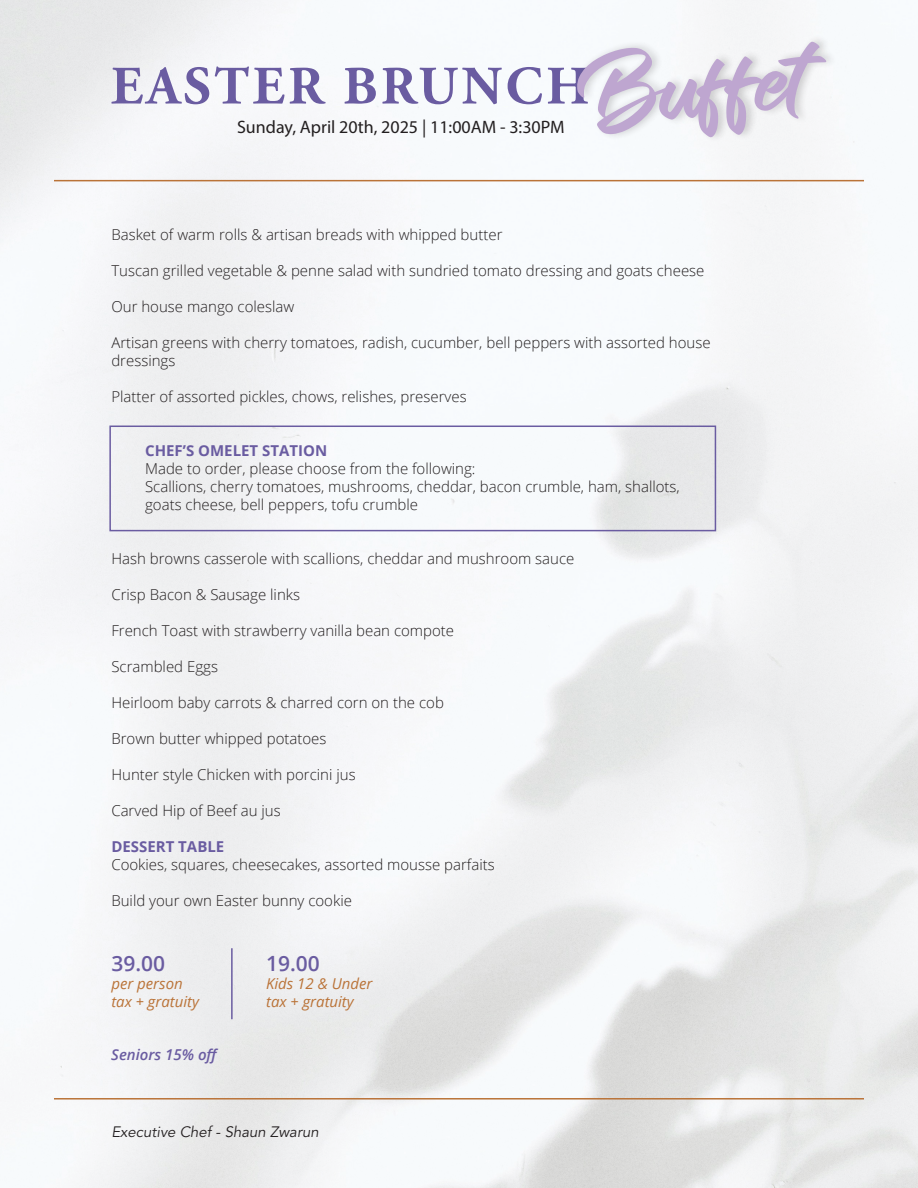
<style>
.page{position:relative;width:918px;height:1188px;background:#fff}
.page>*{position:absolute;margin:0;border:0;box-sizing:border-box;transform-origin:0 0}
.t1{font:81px "Fall In Love";color:#bea6d0;scale:1.11 1}
.t2{font:700 54px "Adobe Garamond Pro";letter-spacing:.065em;color:#6a5ca1}
.t3{font:600 21px "Open Sans";color:#6a5ca1}
.t4{font:18px "Myriad Pro";color:#231f20}
.t5{font:300 15px/18px "Open Sans";color:#231f20}
.t6{font:italic 15px "Open Sans";color:#ba7338}
.t7{font:700 15px "Open Sans";color:#6a5ca1}
.t8{font:italic 15px "Avenir LT Std";color:#231f20}
.t9{font:italic 600 15px "Open Sans";color:#6a5ca1}
</style>
<div class="page">
<hr style="left:54px;top:180px;width:810px;height:1px;background:#ba7338">
<hr style="left:54px;top:1098px;width:810px;height:2px;background:#ba7338">
<div style="left:574px;top:34px;width:264px;height:110px;background:#231f20;opacity:.2"></div>
<div style="left:109px;top:426px;width:607px;height:105px;border:2px solid #6a5ca1"></div>
<hr style="left:231px;top:948px;width:2px;height:71px;background:#6a5ca1">
<p class="t1" style="left:574px;top:52px;width:204px;rotate:-5deg">Buffet</p>
<p class="t2" style="left:111px;top:55px;width:480px">EASTER BRUNCH</p>
<p class="t4" style="left:237px;top:116px;width:329px">Sunday, April 20th, 2025 | 11:00AM - 3:30PM</p>
<p class="t5" style="left:111px;top:225px;width:393px">Basket of warm rolls &amp; artisan breads with whipped butter</p>
<p class="t5" style="left:111px;top:261px;width:595px">Tuscan grilled vegetable &amp; penne salad with sundried tomato dressing and goats cheese</p>
<p class="t5" style="left:111px;top:297px;width:184px">Our house mango coleslaw</p>
<p class="t5" style="left:111px;top:333px;width:601px">Artisan greens with cherry tomatoes, radish, cucumber, bell peppers with assorted house dressings</p>
<p class="t5" style="left:111px;top:387px;width:357px">Platter of assorted pickles, chows, relishes, preserves</p>
<p class="t7" style="left:145px;top:440px;width:184px">CHEF’S OMELET STATION</p>
<p class="t5" style="left:145px;top:459px;width:332px">Made to order, please choose from the following:</p>
<p class="t5" style="left:145px;top:477px;width:536px">Scallions, cherry tomatoes, mushrooms, cheddar, bacon crumble, ham, shallots,</p>
<p class="t5" style="left:145px;top:495px;width:275px">goats cheese, bell peppers, tofu crumble</p>
<p class="t5" style="left:111px;top:549px;width:465px">Hash browns casserole with scallions, cheddar and mushroom sauce</p>
<p class="t5" style="left:111px;top:585px;width:190px">Crisp Bacon &amp; Sausage links</p>
<p class="t5" style="left:111px;top:621px;width:344px">French Toast with strawberry vanilla bean compote</p>
<p class="t5" style="left:111px;top:657px;width:108px">Scrambled Eggs</p>
<p class="t5" style="left:111px;top:693px;width:334px">Heirloom baby carrots &amp; charred corn on the cob</p>
<p class="t5" style="left:111px;top:729px;width:217px">Brown butter whipped potatoes</p>
<p class="t5" style="left:111px;top:765px;width:246px">Hunter style Chicken with porcini jus</p>
<p class="t5" style="left:111px;top:801px;width:171px">Carved Hip of Beef au jus</p>
<p class="t7" style="left:111px;top:836px;width:114px">DESSERT TABLE</p>
<p class="t5" style="left:111px;top:855px;width:385px">Cookies, squares, cheesecakes, assorted mousse parfaits</p>
<p class="t5" style="left:111px;top:891px;width:242px">Build your own Easter bunny cookie</p>
<p class="t3" style="left:111px;top:949px;width:55px">39.00</p>
<p class="t6" style="left:111px;top:973px;width:73px">per person</p>
<p class="t6" style="left:111px;top:991px;width:89px">tax + gratuity</p>
<p class="t9" style="left:111px;top:1044px;width:110px">Seniors 15% off</p>
<p class="t3" style="left:266px;top:949px;width:55px">19.00</p>
<p class="t6" style="left:266px;top:973px;width:108px">Kids 12 &amp; Under</p>
<p class="t6" style="left:266px;top:991px;width:89px">tax + gratuity</p>
<p class="t8" style="left:111px;top:1123px;width:209px">Executive Chef - Shaun Zwarun</p>
</div>
